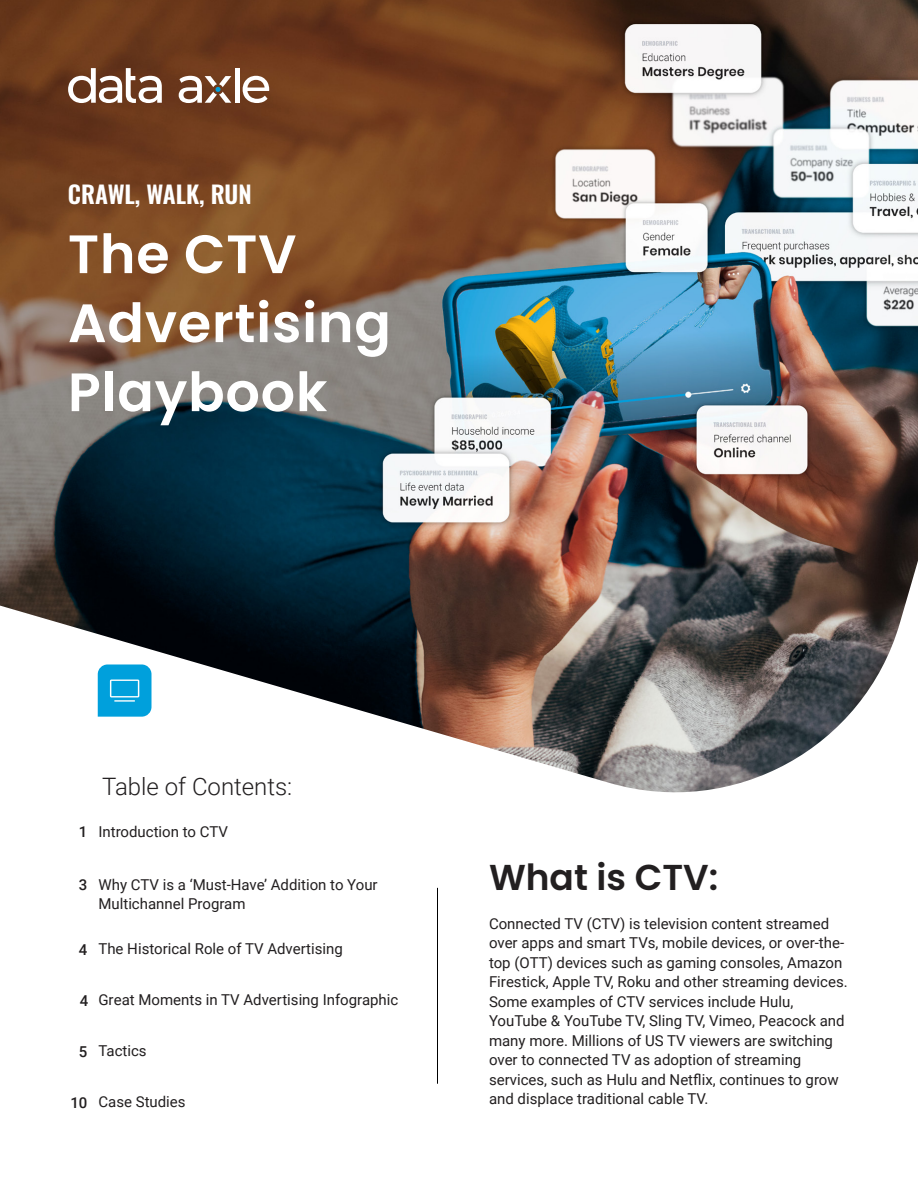
<style>
.page{position:relative;width:918px;height:1188px;background:#fff}
.page>*{position:absolute;margin:0;border:0;box-sizing:border-box;transform-origin:0 0}
.t1{font:600 54px/69px "Poppins";letter-spacing:.015em;color:#fff}
.t2{font:600 36px "Poppins";color:#221f20}
.t3{font:300 24px "Roboto";color:#221f20}
.t4{font:24px "Oswald";color:#fff}
.t5{font:15px/19.5px "Roboto";color:#221f20}
.t6{font:500 15px "Roboto";color:#221f20}
</style>
<div class="page">
<img style="left:0;top:0;width:918px;height:468px">
<svg style="left:0;top:468px;width:918px;height:420px"></svg>
<svg style="left:243px;top:76px;width:26px;height:27px"></svg>
<svg style="left:68px;top:68px;width:94px;height:35px"></svg>
<svg style="left:179px;top:76px;width:52px;height:27px"></svg>
<hr style="left:235px;top:68px;width:4px;height:35px;background:#fff">
<svg style="left:98px;top:664px;width:54px;height:53px;background:#19a9df"></svg>
<hr style="left:437px;top:888px;width:1px;height:196px;background:#000">
<h3 class="t4" style="left:68px;top:173px;width:185px">CRAWL, WALK, RUN</h3>
<h1 class="t1" style="left:68px;top:220px;width:325px">The CTV<br>Advertising<br>Playbook</h1>
<p class="t6" style="left:79px;top:822px;width:10px">1</p>
<h3 class="t3" style="left:102px;top:770px;width:192px">Table of Contents:</h3>
<p class="t5" style="left:98px;top:822px;width:131px">Introduction to CTV</p>
<p class="t6" style="left:79px;top:874px;width:10px">3</p>
<p class="t6" style="left:79px;top:939px;width:10px">4</p>
<p class="t6" style="left:80px;top:990px;width:10px">4</p>
<p class="t6" style="left:79px;top:1041px;width:10px">5</p>
<p class="t6" style="left:70px;top:1092px;width:19px">10</p>
<p class="t5" style="left:98px;top:874px;width:281px">Why CTV is a ‘Must-Have’ Addition to Your<br>Multichannel Program</p>
<p class="t5" style="left:98px;top:939px;width:246px">The Historical Role of TV Advertising</p>
<p class="t5" style="left:98px;top:990px;width:301px">Great Moments in TV Advertising Infographic</p>
<p class="t5" style="left:98px;top:1041px;width:50px">Tactics</p>
<p class="t5" style="left:98px;top:1092px;width:89px">Case Studies</p>
<h2 class="t2" style="left:489px;top:856px;width:231px">What is CTV:</h2>
<p class="t5" style="left:489px;top:913px;width:360px">Connected TV (CTV) is television content streamed over apps and smart TVs, mobile devices, or over-the&shy;top (OTT) devices such as gaming consoles, Amazon Firestick, Apple TV, Roku and other streaming devices.<br>Some examples of CTV services include Hulu, YouTube &amp; YouTube TV, Sling TV, Vimeo, Peacock and many more. Millions of US TV viewers are switching over to connected TV as adoption of streaming services, such as Hulu and Netflix, continues to grow and displace traditional cable TV.</p>
</div>
